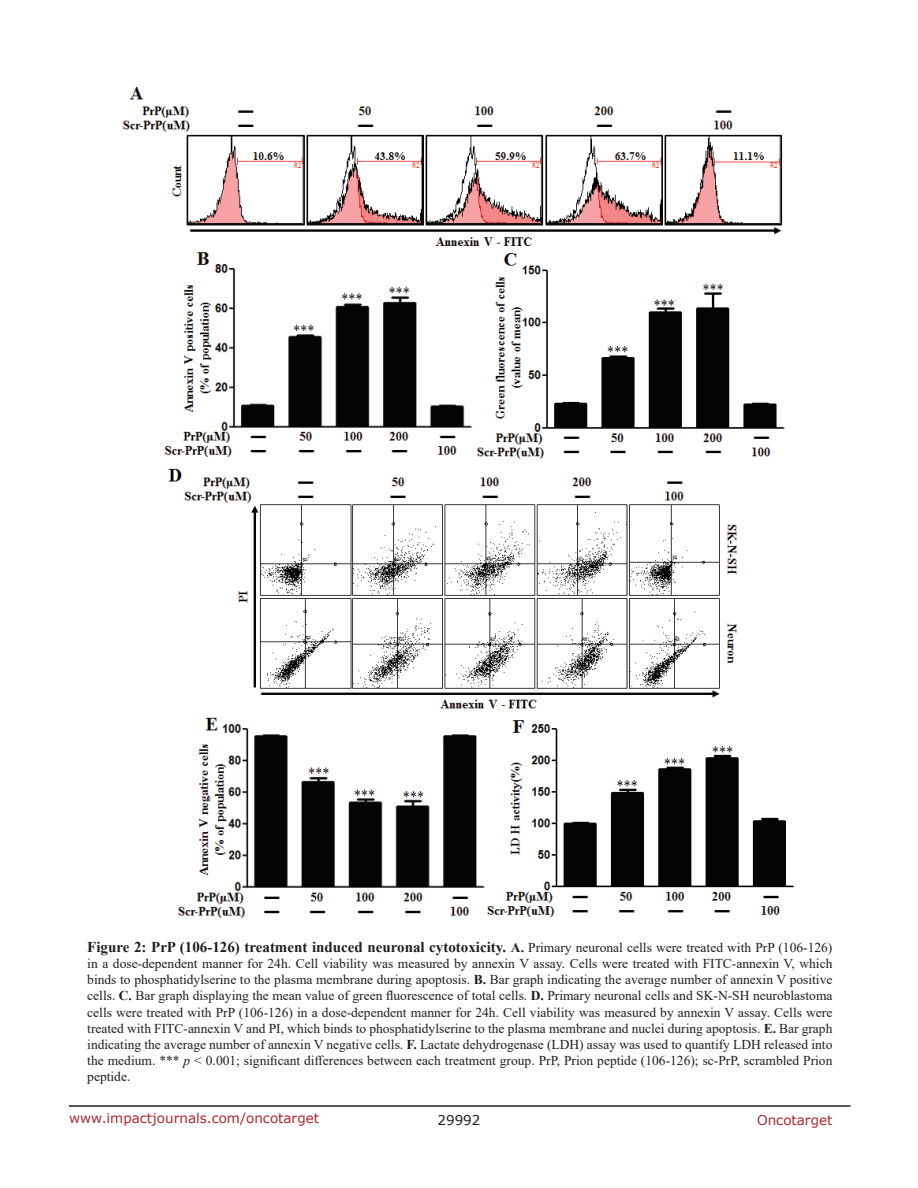
<style>
.page{position:relative;width:918px;height:1188px;background:#fff}
.page>*{position:absolute;margin:0;border:0;box-sizing:border-box;transform-origin:0 0}
.t1{font:700 15px "Times New Roman";color:#201d20}
.t2{font:13.5px/16.2px "Times New Roman";color:#201d20;text-align:justify}
.t3{font:13.5px "Verdana";color:#ac2830}
.t4{font:13.5px "Verdana";color:#201d20}
.s1{font-size:13.5px}
.s2{font-weight:400;font-size:13.5px}
.s3{font-weight:700}
.s4{font-style:italic}
</style>
<div class="page">
<hr style="left:69px;top:1105px;width:781px;height:2px;background:#231f20">
<img style="left:122px;top:86px;width:672px;height:832px">
<p class="t1" style="left:87px;top:936px;width:747px">Figure 2: PrP (106-126) treatment induced neuronal cytotoxicity. <span class="s1">A.</span> <span class="s2">Primary neuronal cells were treated with PrP (106-126)</span></p>
<p class="t2" style="left:87px;top:955px;width:747px">in a dose-dependent manner for 24h. Cell viability was measured by annexin V assay. Cells were treated with FITC-annexin V, which binds to phosphatidylserine to the plasma membrane during apoptosis. <span class="s3">B.</span> Bar graph indicating the average number of annexin V positive cells. <span class="s3">C.</span> Bar graph displaying the mean value of green fluorescence of total cells. <span class="s3">D.</span> Primary neuronal cells and SK-N-SH neuroblastoma cells were treated with PrP (106-126) in a dose-dependent manner for 24h. Cell viability was measured by annexin V assay. Cells were treated with FITC-annexin V and PI, which binds to phosphatidylserine to the plasma membrane and nuclei during apoptosis. <span class="s3">E.</span> Bar graph indicating the average number of annexin V negative cells. <span class="s3">F.</span> Lactate dehydrogenase (LDH) assay was used to quantify LDH released into the medium. *** <span class="s4">p</span> &lt; 0.001; significant differences between each treatment group. PrP, Prion peptide (106-126); sc-PrP, scrambled Prion peptide.</p>
<p class="t3" style="left:69px;top:1109px;width:252px">www.impactjournals.com/oncotarget</p>
<p class="t4" style="left:438px;top:1111px;width:44px">29992</p>
<p class="t3" style="left:757px;top:1111px;width:77px">Oncotarget</p>
</div>
